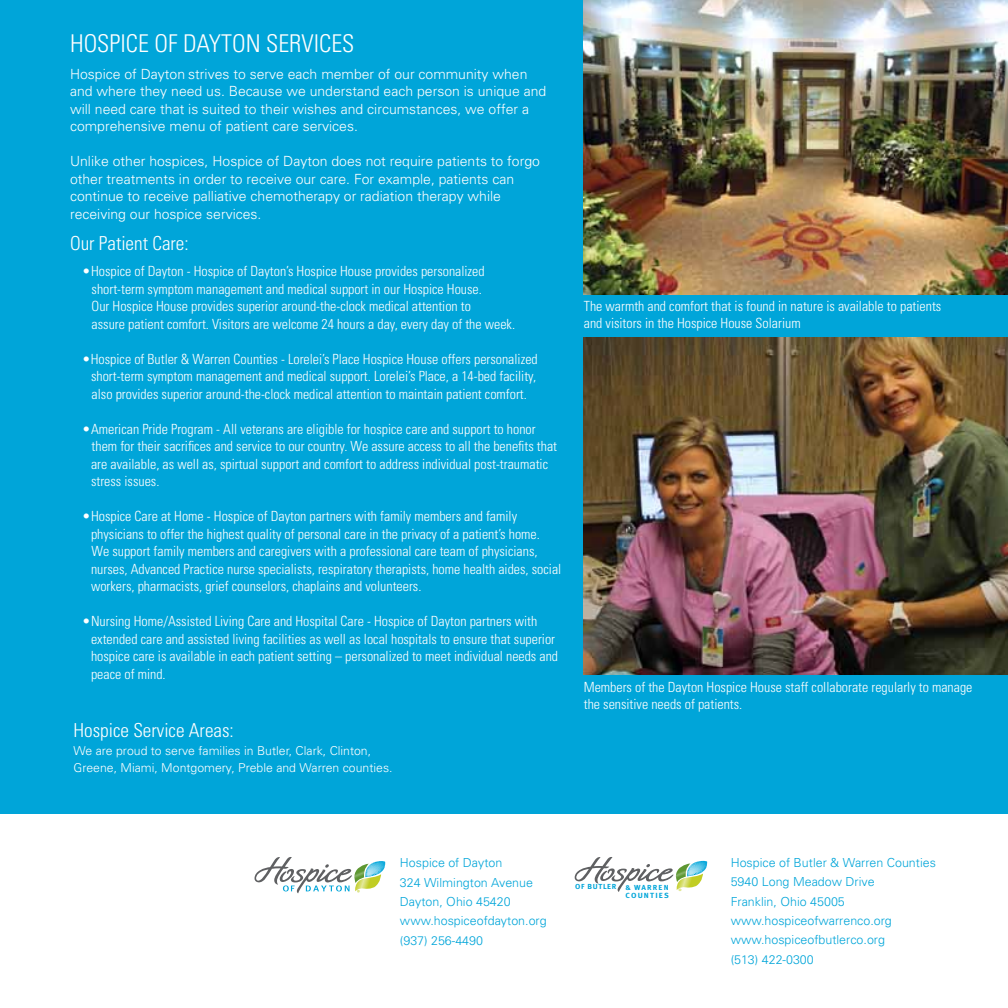
<style>
.page{position:relative;width:1008px;height:1008px;background:#fff}
.page>*{position:absolute;margin:0;border:0;box-sizing:border-box;transform-origin:0 0}
.t1{font:300 condensed 24.5px "Univers";color:#fff}
.t2{font:300 condensed 19.25px "Univers";color:#fff}
.t3{font:300 condensed 14px/17.5px "Univers";color:#fff}
.t4{font:300 14px/17.5px "Univers";color:#fff}
.t5{font:300 12.42px/19.4px "Univers";color:#00a5d9}
.t6{font:300 12.25px/17.5px "Univers";color:#fff}
.t7{font:700 7.35px/8.4px "Meta OT";letter-spacing:.145em;color:#00a5d9;text-align:right;scale:1.05 1}
</style>
<div class="page">
<div style="left:0;top:0;width:1008px;height:813px;background:#00a5d9"></div>
<svg style="left:255px;top:857px;width:130px;height:36px"></svg>
<svg style="left:575px;top:857px;width:132px;height:35px"></svg>
<img style="left:584px;top:0;width:424px;height:294px">
<img style="left:584px;top:337px;width:424px;height:338px">
<h1 class="t1" style="left:70px;top:29px;width:165px">Hospice of Dayton</h1>
<h1 class="t1" style="left:266px;top:29px;width:24px">Services</h1>
<p class="t4" style="left:70px;top:64px;width:478px">Hospice of Dayton strives to serve each member of our community when and where they need us. Because we understand each person is unique and will need care that is suited to their wishes and circumstances, we offer a comprehensive menu of patient care services.</p>
<p class="t4" style="left:70px;top:152px;width:471px">Unlike other hospices, Hospice of Dayton does not require patients to forgo other treatments in order to receive our care. For example, patients can continue to receive palliative chemotherapy or radiation therapy while receiving our hospice services.</p>
<h2 class="t2" style="left:70px;top:232px;width:120px">Our Patient Care:</h2>
<p class="t3" style="left:92px;top:262px;width:425px;text-indent:-9px">•Hospice of Dayton - Hospice of Dayton’s Hospice House provides personalized short-term symptom management and medical support in our Hospice House.<br>Our Hospice House provides superior around-the-clock medical attention to<br>assure patient comfort. Visitors are welcome 24 hours a day, every day of the week.</p>
<p class="t3" style="left:82px;top:350px;width:457px;text-align:center">•Hospice of Butler &amp; Warren Counties - Lorelei’s Place Hospice House offers personalized short-term symptom management and medical support. Lorelei’s Place, a 14-bed facility, also provides superior around-the-clock medical attention to maintain patient comfort.</p>
<p class="t3" style="left:91px;top:420px;width:468px;text-indent:-9px">•American Pride Program - All veterans are eligible for hospice care and support to honor them for their sacrifices and service to our country. We assure access to all the benefits that are available, as well as, spirtual support and comfort to address individual post-traumatic stress issues.</p>
<p class="t3" style="left:91px;top:507px;width:472px;text-indent:-9px">•Hospice Care at Home - Hospice of Dayton partners with family members and family physicians to offer the highest quality of personal care in the privacy of a patient’s home.<br>We support family members and caregivers with a professional care team of physicians, nurses, Advanced Practice nurse specialists, respiratory therapists, home health aides, social workers, pharmacists, grief counselors, chaplains and volunteers.</p>
<p class="t3" style="left:91px;top:612px;width:469px;text-indent:-9px">•Nursing Home/Assisted Living Care and Hospital Care - Hospice of Dayton partners with extended care and assisted living facilities as well as local hospitals to ensure that superior hospice care is available in each patient setting – personalized to meet individual needs and peace of mind.</p>
<h2 class="t2" style="left:74px;top:719px;width:162px">Hospice Service Areas:</h2>
<p class="t6" style="left:74px;top:741px;width:321px">We are proud to serve families in Butler, Clark, Clinton,<br>Greene, Miami, Montgomery, Preble and Warren counties.</p>
<p class="t3" style="left:584px;top:297px;width:359px">The warmth and comfort that is found in nature is available to patients and visitors in the Hospice House Solarium</p>
<p class="t3" style="left:584px;top:678px;width:390px">Members of the Dayton Hospice House staff collaborate regularly to manage the sensitive needs of patients.</p>
<p class="t5" style="left:400px;top:853px;width:148px">Hospice of Dayton<br>324 Wilmington Avenue<br>Dayton, Ohio 45420 www.hospiceofdayton.org (937) 256-4490</p>
<p class="t5" style="left:731px;top:852px;width:207px">Hospice of Butler &amp; Warren Counties<br>5940 Long Meadow Drive<br>Franklin, Ohio 45005 www.hospiceofwarrenco.org www.hospiceofbutlerco.org<br>(513) 422-0300</p>
<p class="t7" style="left:575px;top:883px;width:91px">OF BUTLER &amp; WARREN<br>COUNTIES</p>
</div>
